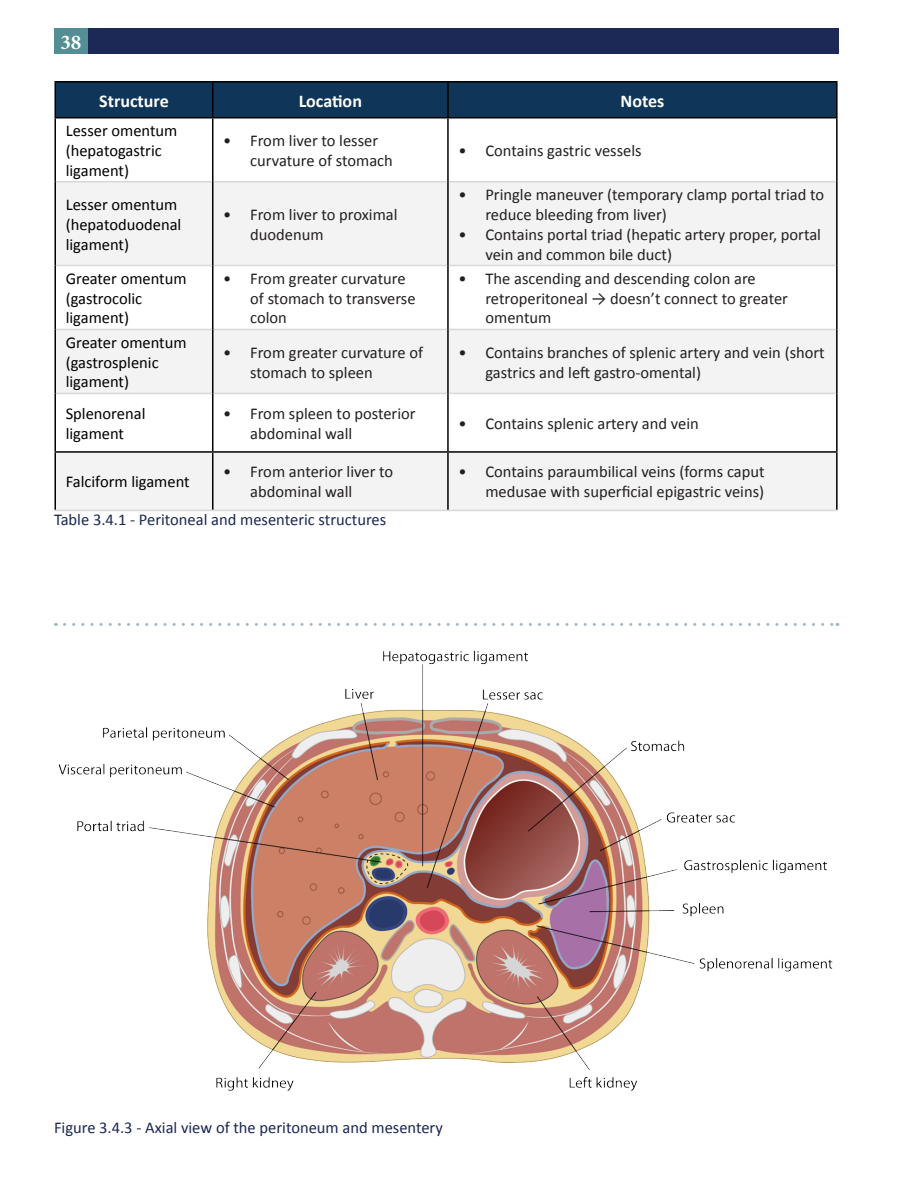
<style>
.page{position:relative;width:918px;height:1188px;background:#fff}
.page>*{position:absolute;margin:0;border:0;box-sizing:border-box;transform-origin:0 0}
.t1{font:700 21px "Minion Pro";color:#fff}
.Table_headings{font:700 18px "Calibri";color:#fff}
.t2{font:16.5px/19.8px "Calibri";color:#231f20}
.Table_text{font:16.5px/19.8px "Calibri";color:#000}
.Image_Captions{font:16.5px "Calibri";color:#1a2754}
</style>
<div class="page">
<div style="left:54px;top:29px;width:784px;height:25px;background:#1c2855"></div>
<div style="left:54px;top:29px;width:34px;height:25px;background:#548e95"></div>
<div style="left:56px;top:82px;width:780px;height:35px;background:#0f3558"></div>
<svg style="left:56px;top:182px;width:780px;height:328px;fill:#f3f3f3"></svg>
<hr style="left:54px;top:81px;width:159px;height:1px;background:#000">
<hr style="left:213px;top:81px;width:235px;height:1px;background:#000">
<hr style="left:448px;top:81px;width:390px;height:1px;background:#000">
<hr style="left:54px;top:117px;width:159px;height:1px;background:#000">
<hr style="left:213px;top:117px;width:235px;height:1px;background:#000">
<hr style="left:448px;top:117px;width:390px;height:1px;background:#000">
<hr style="left:56px;top:181px;width:156px;height:1px;background:#d8d8d8">
<hr style="left:213px;top:181px;width:234px;height:1px;background:#d8d8d8">
<hr style="left:449px;top:181px;width:387px;height:1px;background:#d8d8d8">
<hr style="left:56px;top:265px;width:156px;height:1px;background:#d8d8d8">
<hr style="left:213px;top:265px;width:234px;height:1px;background:#d8d8d8">
<hr style="left:449px;top:265px;width:387px;height:1px;background:#d8d8d8">
<hr style="left:56px;top:329px;width:156px;height:1px;background:#d8d8d8">
<hr style="left:213px;top:329px;width:234px;height:1px;background:#d8d8d8">
<hr style="left:449px;top:329px;width:387px;height:1px;background:#d8d8d8">
<hr style="left:56px;top:393px;width:156px;height:1px;background:#d8d8d8">
<hr style="left:213px;top:393px;width:234px;height:1px;background:#d8d8d8">
<hr style="left:449px;top:393px;width:387px;height:1px;background:#d8d8d8">
<hr style="left:54px;top:451px;width:159px;height:2px;background:#000">
<hr style="left:213px;top:451px;width:235px;height:2px;background:#000">
<hr style="left:448px;top:451px;width:390px;height:2px;background:#000">
<hr style="left:54px;top:510px;width:159px;height:1px;background:#d8d8d8">
<hr style="left:213px;top:510px;width:235px;height:1px;background:#d8d8d8">
<hr style="left:448px;top:510px;width:390px;height:1px;background:#d8d8d8">
<hr style="left:54px;top:82px;width:2px;height:35px;background:#000">
<hr style="left:54px;top:119px;width:2px;height:63px;background:#000">
<hr style="left:54px;top:182px;width:2px;height:84px;background:#000">
<hr style="left:54px;top:266px;width:2px;height:63px;background:#000">
<hr style="left:54px;top:329px;width:2px;height:64px;background:#000">
<hr style="left:54px;top:393px;width:2px;height:58px;background:#000">
<hr style="left:54px;top:453px;width:2px;height:57px;background:#000">
<hr style="left:212px;top:82px;width:1px;height:35px;background:#000">
<hr style="left:447px;top:82px;width:2px;height:35px;background:#000">
<hr style="left:836px;top:82px;width:2px;height:35px;background:#000">
<hr style="left:212px;top:119px;width:1px;height:63px;background:#000">
<hr style="left:447px;top:119px;width:2px;height:63px;background:#000">
<hr style="left:836px;top:119px;width:2px;height:63px;background:#000">
<hr style="left:212px;top:182px;width:1px;height:84px;background:#000">
<hr style="left:447px;top:182px;width:2px;height:84px;background:#000">
<hr style="left:836px;top:182px;width:2px;height:84px;background:#000">
<hr style="left:212px;top:266px;width:1px;height:63px;background:#000">
<hr style="left:447px;top:266px;width:2px;height:63px;background:#000">
<hr style="left:836px;top:266px;width:2px;height:63px;background:#000">
<hr style="left:212px;top:329px;width:1px;height:64px;background:#000">
<hr style="left:447px;top:329px;width:2px;height:64px;background:#000">
<hr style="left:836px;top:329px;width:2px;height:64px;background:#000">
<hr style="left:212px;top:393px;width:1px;height:58px;background:#000">
<hr style="left:447px;top:393px;width:2px;height:58px;background:#000">
<hr style="left:836px;top:393px;width:2px;height:58px;background:#000">
<hr style="left:212px;top:453px;width:1px;height:57px;background:#000">
<hr style="left:447px;top:453px;width:2px;height:57px;background:#000">
<hr style="left:836px;top:453px;width:2px;height:57px;background:#000">
<img style="left:58px;top:650px;width:775px;height:441px">
<svg style="left:64px;top:623px;width:774px;height:3px"></svg>
<p class="t1" style="left:60px;top:28px;width:22px">38</p>
<p class="Table_headings" style="left:99px;top:89px;width:71px">Structure</p>
<p class="Table_headings" style="left:299px;top:89px;width:65px">Location</p>
<p class="Table_headings" style="left:620px;top:89px;width:45px">Notes</p>
<p class="Table_text" style="left:66px;top:121px;width:113px">Lesser omentum (hepatogastric ligament)</p>
<p class="t2" style="left:250px;top:131px;width:144px;text-indent:-27px">• From liver to lesser curvature of stomach</p>
<p class="t2" style="left:458px;top:141px;width:185px">• Contains gastric vessels</p>
<p class="Table_text" style="left:66px;top:195px;width:113px">Lesser omentum</p>
<p class="Table_text" style="left:66px;top:214px;width:117px">(hepatoduodenal ligament)</p>
<p class="t2" style="left:250px;top:205px;width:149px;text-indent:-27px">• From liver to proximal duodenum</p>
<p class="t2" style="left:485px;top:185px;width:340px;text-indent:-27px">• Pringle maneuver (temporary clamp portal triad to reduce bleeding from liver)</p>
<p class="t2" style="left:485px;top:224px;width:337px;text-indent:-27px">• Contains portal triad (hepatic artery proper, portal vein and common bile duct)</p>
<p class="Table_text" style="left:66px;top:269px;width:122px">Greater omentum (gastrocolic ligament)</p>
<p class="t2" style="left:250px;top:269px;width:167px;text-indent:-27px">• From greater curvature of stomach to transverse colon</p>
<p class="t2" style="left:485px;top:269px;width:304px;text-indent:-27px">• The ascending and descending colon are retroperitoneal → doesn’t connect to greater omentum</p>
<p class="Table_text" style="left:66px;top:333px;width:122px">Greater omentum (gastrosplenic ligament)</p>
<p class="t2" style="left:250px;top:342px;width:174px;text-indent:-27px">• From greater curvature of stomach to spleen</p>
<p class="t2" style="left:485px;top:342px;width:341px;text-indent:-27px">• Contains branches of splenic artery and vein (short gastrics and left gastro-omental)</p>
<p class="Table_text" style="left:66px;top:404px;width:81px">Splenorenal ligament</p>
<p class="t2" style="left:250px;top:404px;width:167px;text-indent:-27px">• From spleen to posterior abdominal wall</p>
<p class="t2" style="left:458px;top:414px;width:242px">• Contains splenic artery and vein</p>
<p class="Table_text" style="left:66px;top:472px;width:126px">Falciform ligament</p>
<p class="t2" style="left:250px;top:462px;width:144px;text-indent:-27px">• From anterior liver to abdominal wall</p>
<p class="t2" style="left:458px;top:462px;width:308px;text-align:right">• Contains paraumbilical veins (forms caput medusae with superficial epigastric veins)</p>
<p class="Image_Captions" style="left:54px;top:509px;width:334px">Table 3.4.1 - Peritoneal and mesenteric structures</p>
<p class="Image_Captions" style="left:54px;top:1117px;width:390px">Figure 3.4.3 - Axial view of the peritoneum and mesentery</p>
</div>
